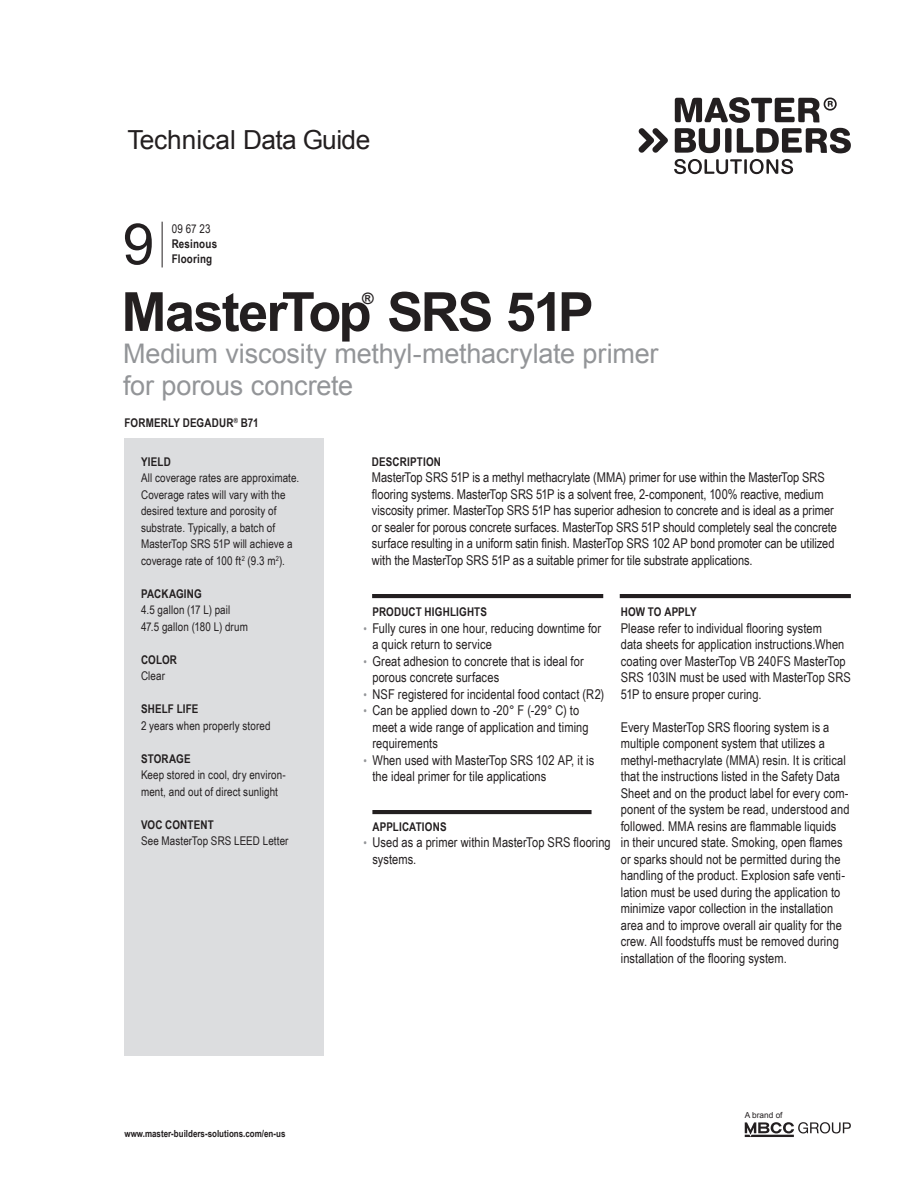
<style>
.page{position:relative;width:918px;height:1188px;background:#fff}
.page>*{position:absolute;margin:0;border:0;box-sizing:border-box;transform-origin:0 0}
.t1{font:57px "Arial";color:#231f20}
.t2{font:700 54px "Arial";letter-spacing:-.045em;color:#231f20}
.t3{font:27px "Arial";letter-spacing:-.005em;color:#939598}
.t4{font:26.25px "Arial";letter-spacing:-.015em;color:#231f20}
.t5{font:700 15.75px "Arial";color:#231f20}
.t6{font:13.5px/16.5px "Arial Narrow";letter-spacing:.005em;color:#231f20}
.t7{font:12px/16.5px "Arial Narrow";letter-spacing:.01em;color:#231f20}
.t8{font:700 12px/15px "Arial Narrow";letter-spacing:.015em;color:#231f20}
.t9{font:700 9.75px "Arial Narrow";color:#231f20}
.t10{font:8.25px "Arial";color:#231f20}
.s1{font-weight:700}
.s2{font-weight:400}
.s3{font-size:12px;color:#939598}
</style>
<div class="page">
<svg style="left:674px;top:159px;width:119px;height:15px"></svg>
<svg style="left:639px;top:128px;width:29px;height:25px"></svg>
<svg style="left:675px;top:97px;width:176px;height:56px"></svg>
<svg style="left:745px;top:1122px;width:106px;height:15px"></svg>
<hr style="left:162px;top:222px;width:1px;height:45px;background:#231f20">
<div style="left:125px;top:439px;width:199px;height:617px;background:#dcdddf"></div>
<hr style="left:372px;top:594px;width:231px;height:4px;background:#231f20">
<hr style="left:620px;top:594px;width:231px;height:4px;background:#231f20">
<hr style="left:372px;top:810px;width:220px;height:4px;background:#231f20">
<h3 class="t4" style="left:128px;top:122px;width:244px">Technical Data Guide</h3>
<p class="t1" style="left:123px;top:207px;width:33px">9</p>
<p class="t7" style="left:172px;top:220px;width:40px">09 67 23</p>
<p class="t8" style="left:172px;top:236px;width:47px">Resinous<br>Flooring</p>
<p class="t2" style="left:122px;top:276px;width:474px">MasterTop SRS 51P</p>
<p class="t5" style="left:362px;top:288px;width:13px">®</p>
<p class="t3" style="left:123px;top:336px;width:537px">Medium viscosity methyl-methacrylate primer</p>
<p class="t3" style="left:123px;top:368px;width:232px">for porous concrete</p>
<p class="t8" style="left:125px;top:415px;width:136px">FORMERLY DEGADUR<sup>®</sup> B71</p>
<p class="t8" style="left:372px;top:453px;width:71px">DESCRIPTION</p>
<p class="t6" style="left:372px;top:469px;width:466px">MasterTop SRS 51P is a methyl methacrylate (MMA) primer for use within the MasterTop SRS flooring systems. MasterTop SRS 51P is a solvent free, 2-component, 100% reactive, medium viscosity primer. MasterTop SRS 51P has superior adhesion to concrete and is ideal as a primer or sealer for porous concrete surfaces. MasterTop SRS 51P should completely seal the concrete surface resulting in a uniform satin finish. MasterTop SRS 102 AP bond promoter can be utilized with the MasterTop SRS 51P as a suitable primer for tile substrate applications.</p>
<p class="t7" style="left:141px;top:453px;width:160px"><span class="s1">YIELD<br></span>All coverage rates are approximate.<br>Coverage rates will vary with the desired texture and porosity of substrate. Typically, a batch of<br>MasterTop SRS 51P will achieve a coverage rate of 100 ft<sup>2</sup> (9.3 m<sup>2</sup>).</p>
<p class="t7" style="left:141px;top:585px;width:91px"><span class="s1">PACKAGING<br></span>4.5 gallon (17 L) pail</p>
<p class="t7" style="left:141px;top:618px;width:108px">47.5 gallon (180 L) drum</p>
<p class="t8" style="left:141px;top:651px;width:38px;line-height:16.5px">COLOR<br><span class="s2">Clear</span></p>
<p class="t7" style="left:141px;top:700px;width:131px"><span class="s1">SHELF LIFE<br></span>2 years when properly stored</p>
<p class="t7" style="left:141px;top:750px;width:146px"><span class="s1">STORAGE<br></span>Keep stored in cool, dry environ&shy;ment, and out of direct sunlight</p>
<p class="t7" style="left:141px;top:816px;width:149px"><span class="s1">VOC CONTENT<br></span>See MasterTop SRS LEED Letter</p>
<p class="t8" style="left:372px;top:604px;width:116px">PRODUCT HIGHLIGHTS</p>
<p class="t6" style="left:372px;top:619px;width:230px;text-indent:-9px"><span class="s3">•</span> Fully cures in one hour, reducing downtime for a quick return to service</p>
<p class="t6" style="left:372px;top:652px;width:213px;text-indent:-9px"><span class="s3">•</span> Great adhesion to concrete that is ideal for porous concrete surfaces</p>
<p class="t6" style="left:363px;top:685px;width:242px"><span class="s3">•</span> NSF registered for incidental food contact (R2)</p>
<p class="t6" style="left:372px;top:702px;width:218px;text-indent:-9px"><span class="s3">•</span> Can be applied down to -20° F (-29° C) to meet a wide range of application and timing requirements</p>
<p class="t6" style="left:372px;top:751px;width:223px;text-indent:-9px"><span class="s3">•</span> When used with MasterTop SRS 102 AP, it is the ideal primer for tile applications</p>
<p class="t8" style="left:372px;top:818px;width:76px">APPLICATIONS</p>
<p class="t6" style="left:372px;top:834px;width:240px;text-indent:-9px"><span class="s3">•</span> Used as a primer within MasterTop SRS flooring systems.</p>
<p class="t8" style="left:621px;top:604px;width:77px">HOW TO APPLY</p>
<p class="t6" style="left:621px;top:619px;width:232px">Please refer to individual flooring system<br>data sheets for application instructions.When coating over MasterTop VB 240FS MasterTop SRS 103IN must be used with MasterTop SRS 51P to ensure proper curing.</p>
<p class="t6" style="left:621px;top:718px;width:230px">Every MasterTop SRS flooring system is a multiple component system that utilizes a methyl-methacrylate (MMA) resin. It is critical that the instructions listed in the Safety Data Sheet and on the product label for every com&shy;ponent of the system be read, understood and followed. MMA resins are flammable liquids<br>in their uncured state. Smoking, open flames or sparks should not be permitted during the handling of the product. Explosion safe venti&shy;lation must be used during the application to minimize vapor collection in the installation area and to improve overall air quality for the crew. All foodstuffs must be removed during installation of the flooring system.</p>
<p class="t9" style="left:125px;top:1126px;width:162px">www.master-builders-solutions.com/en-us</p>
<p class="t10" style="left:745px;top:1110px;width:39px">A brand of</p>
</div>
